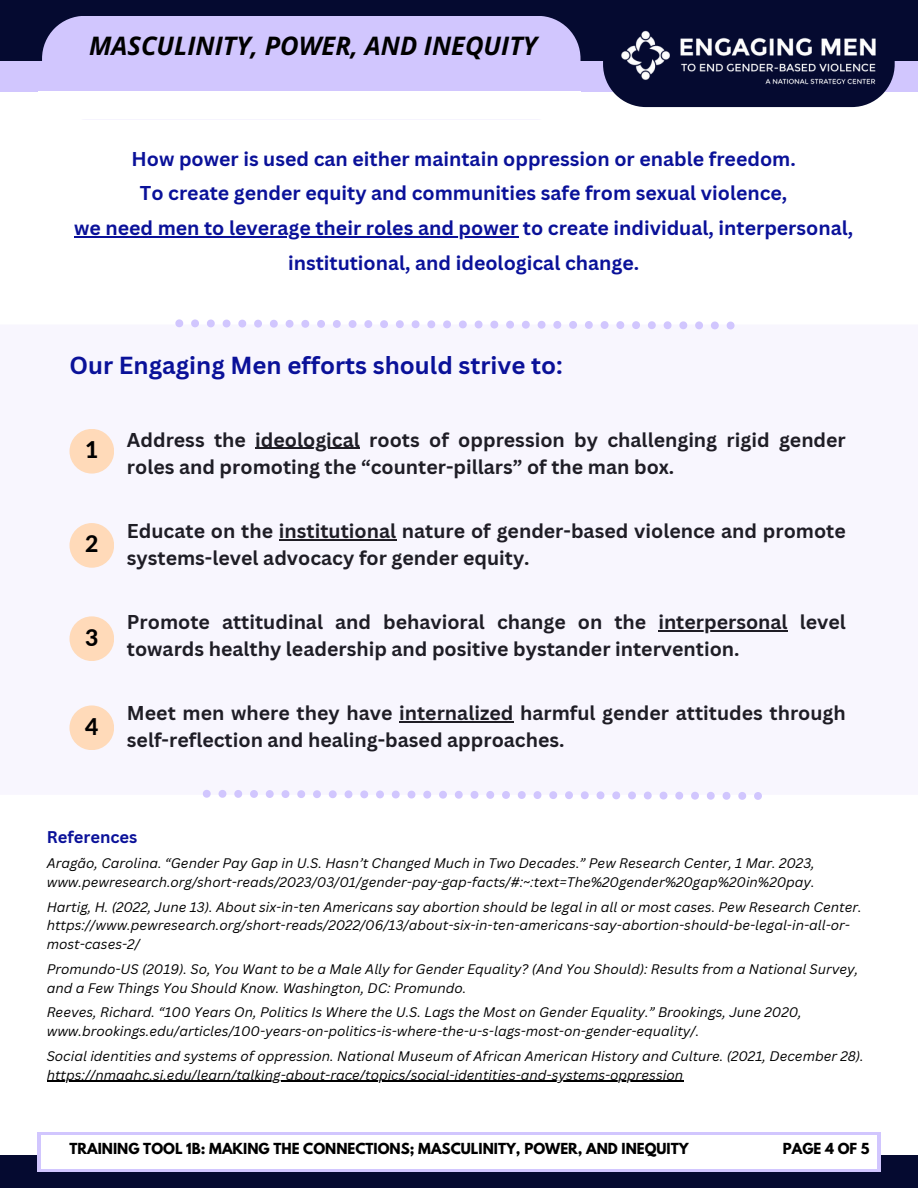
<style>
.page{position:relative;width:918px;height:1188px;background:#fff}
.page>*{position:absolute;margin:0;border:0;box-sizing:border-box;transform-origin:0 0}
.t1{font:italic 700 25.5px "Open Sans";color:#000}
.t2{font:700 24px "Canva Sans";color:#0a1199}
.t3{font:800 22.95px "Lato";color:#000}
.t4{font:700 19.5px/27px "Canva Sans";color:#000}
.t5{font:700 19.5px/34.8px "Canva Sans";color:#0a1199;text-align:center}
.t6{font:700 16.5px "Canva Sans";color:#0a1199}
.t7{font:italic 13.5px/18.8px "Canva Sans";color:#000}
.t8{font:700 13.5px "League Spartan";color:#000}
</style>
<div class="page">
<div style="left:0;top:0;width:918px;height:61px;background:#050a30"></div>
<div style="left:0;top:61px;width:918px;height:31px;background:#d1c6fe"></div>
<svg style="left:603px;top:61px;width:291px;height:46px;background:#1e2346"></svg>
<div style="left:42px;top:16px;width:539px;height:76px;background:#d1c6fe"></div>
<div style="left:0;top:1156px;width:918px;height:32px;background:#050a30"></div>
<div style="left:37px;top:1132px;width:844px;height:40px;background:#d1c6fe"></div>
<div style="left:41px;top:1135px;width:836px;height:34px;background:#fff"></div>
<img style="left:621px;top:30px;width:256px;height:56px">
<hr style="left:74px;top:236px;width:444px;height:2px;background:#0a1199">
<div style="left:0;top:324px;width:918px;height:471px;background:#f8f6fe"></div>
<svg style="left:203px;top:790px;width:559px;height:10px"></svg>
<svg style="left:175px;top:319px;width:560px;height:10px"></svg>
<hr style="left:47px;top:1080px;width:636px;height:2px;background:#000">
<div style="left:70px;top:429px;width:44px;height:45px;background:#ffdab9;border-radius:50%"></div>
<div style="left:70px;top:523px;width:44px;height:45px;background:#ffdab9;border-radius:50%"></div>
<div style="left:70px;top:616px;width:44px;height:45px;background:#ffdab9;border-radius:50%"></div>
<div style="left:69px;top:705px;width:45px;height:45px;background:#ffdab9;border-radius:50%"></div>
<h1 class="t1" style="left:89px;top:28px;width:450px">MASCULINITY, POWER, AND INEQUITY</h1>
<p class="t5" style="left:132px;top:141px;width:666px">How power is used can either maintain oppression or enable freedom.<br>To create gender equity and communities safe from sexual violence,</p>
<h3 class="t5" style="left:74px;top:210px;width:781px">we need men to leverage their roles and power to create individual, interpersonal, institutional, and ideological change.</h3>
<h3 class="t2" style="left:70px;top:349px;width:495px">Our Engaging Men efforts should strive to:</h3>
<h5 class="t3" style="left:85px;top:436px;width:15px">1</h5>
<h3 class="t3" style="left:85px;top:530px;width:15px">2</h3>
<h3 class="t3" style="left:85px;top:623px;width:15px">3</h3>
<h3 class="t3" style="left:85px;top:712px;width:15px">4</h3>
<h2 class="t4" style="left:127px;top:426px;width:720px;text-indent:128px">ideological roots of oppression by challenging rigid gender roles and promoting the “counter-pillars” of the man box.</h2>
<h3 class="t4" style="left:127px;top:426px;width:120px">Address the</h3>
<h2 class="t4" style="left:127px;top:517px;width:720px">Educate on the institutional nature of gender-based violence and promote</h2>
<p class="t4" style="left:127px;top:544px;width:404px">systems-level advocacy for gender equity.</p>
<p class="t4" style="left:127px;top:608px;width:720px;text-indent:531px">interpersonal level towards healthy leadership and positive bystander intervention.</p>
<p class="t4" style="left:127px;top:608px;width:521px">Promote attitudinal and behavioral change on the</p>
<p class="t4" style="left:127px;top:699px;width:720px">Meet men where they have internalized harmful gender attitudes through</p>
<p class="t4" style="left:127px;top:726px;width:439px">self-reflection and healing-based approaches.</p>
<h4 class="t6" style="left:47px;top:825px;width:92px">References</h4>
<p class="t7" style="left:47px;top:854px;width:770px">Aragão, Carolina. “Gender Pay Gap in U.S. Hasn’t Changed Much in Two Decades.” Pew Research Center, 1 Mar. 2023, www.pewresearch.org/short-reads/2023/03/01/gender-pay-gap-facts/#:~:text=The%20gender%20gap%20in%20pay.</p>
<p class="t7" style="left:47px;top:897px;width:816px">Hartig, H. (2022, June 13). About six-in-ten Americans say abortion should be legal in all or most cases. Pew Research Center. https://www.pewresearch.org/short-reads/2022/06/13/about-six-in-ten-americans-say-abortion-should-be-legal-in-all-or&shy;most-cases-2/</p>
<p class="t7" style="left:47px;top:959px;width:813px">Promundo-US (2019). So, You Want to be a Male Ally for Gender Equality? (And You Should): Results from a National Survey, and a Few Things You Should Know. Washington, DC: Promundo.</p>
<p class="t7" style="left:47px;top:1003px;width:757px">Reeves, Richard. “100 Years On, Politics Is Where the U.S. Lags the Most on Gender Equality.” Brookings, June 2020, www.brookings.edu/articles/100-years-on-politics-is-where-the-u-s-lags-most-on-gender-equality/.</p>
<p class="t7" style="left:47px;top:1046px;width:819px">Social identities and systems of oppression. National Museum of African American History and Culture. (2021, December 28).</p>
<h5 class="t7" style="left:47px;top:1065px;width:638px">https://nmaahc.si.edu/learn/talking-about-race/topics/social-identities-and-systems-oppression</h5>
<h3 class="t8" style="left:70px;top:1142px;width:621px">TRAINING TOOL 1B: MAKING THE CONNECTIONS; MASCULINITY, POWER, AND INEQUITY</h3>
<h3 class="t8" style="left:783px;top:1142px;width:88px">PAGE 4 OF 5</h3>
</div>
